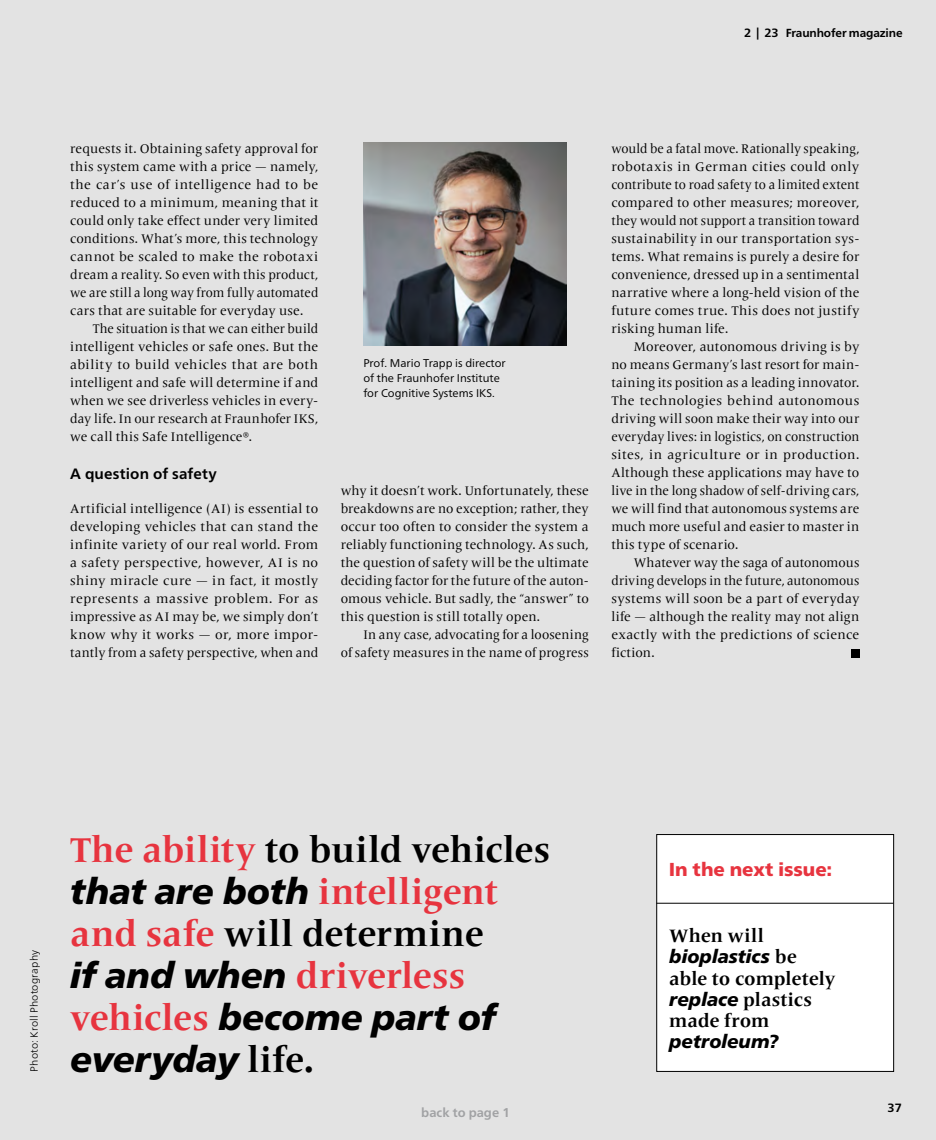
<style>
.page{position:relative;width:936px;height:1140px;background:#fff}
.page>*{position:absolute;margin:0;border:0;box-sizing:border-box;transform-origin:0 0}
.t1{font:italic 900 36px/42px "Frutiger Neue LT Pro";color:#000}
.t2{font:700 36px/42px "Frutiger Serif LT Pro";letter-spacing:.005em;color:#e7343f}
.t3{font:700 36px "Frutiger Serif LT Pro";letter-spacing:-.01em;color:#000}
.t4{font:700 18.75px/21px "Frutiger Serif LT Pro";letter-spacing:-.005em;color:#000}
.t5{font:italic 900 18.75px "Frutiger Neue LT Pro";letter-spacing:.005em;color:#000}
.t6{font:900 18.75px "Frutiger Neue LT Pro";color:#e7343f}
.t7{font:700 18.75px "Frutiger Serif LT Pro";letter-spacing:.015em;color:#000}
.t8{font:700 15px "Frutiger Neue LT Pro";letter-spacing:.01em;color:#000}
.t9{font:13.05px/18px "Frutiger Serif LT Pro";letter-spacing:.015em;color:#000;text-align:justify}
.t10{font:13.05px/18px "Frutiger Serif LT Pro";letter-spacing:.015em;color:#000;text-align:justify;scale:.96 1}
.t11{font:700 12.75px "Frutiger Neue LT Pro";color:#a1a2a4}
.t12{font:700 12px "Frutiger Neue LT Pro";color:#000}
.t13{font:700 11.7px "Frutiger Neue LT Pro";letter-spacing:-.01em;color:#000}
.t14{font:11.25px/15px "Frutiger Neue LT Pro";color:#000}
.t15{font:300 10.5px "Frutiger Neue LT Pro";letter-spacing:.015em;color:#000}
.s1{font-size:12px}
.s2{color:#e7343f}
.s3{font-family:"Frutiger Serif LT Pro";font-weight:700;font-style:normal;color:#e7343f}
.s4{color:#000}
.s5{font-family:"Frutiger Neue LT Pro";font-weight:900;font-style:italic;color:#000}
.s6{font-family:"Frutiger Serif LT Pro";font-weight:700;font-style:normal}
.s7{font-family:"Frutiger Neue LT Pro";font-weight:900;font-style:italic}
</style>
<div class="page">
<div style="left:0;top:0;width:935px;height:1140px;background:#e3e3e3"></div>
<div style="left:850px;top:649px;width:9px;height:8px;background:#000"></div>
<img style="left:363px;top:142px;width:203px;height:203px">
<div style="left:656px;top:834px;width:237px;height:237px;background:#fff"></div>
<div style="left:656px;top:834px;width:237px;height:237px;border:1px solid #000"></div>
<hr style="left:656px;top:903px;width:237px;height:1px;background:#000">
<p class="t13" style="left:744px;top:26px;width:160px"><span class="s1">2 | 23</span> Fraunhofer magazine</p>
<p class="t9" style="left:70px;top:140px;width:249px">requests it. Obtaining safety approval for this system came with a price — namely, the car’s use of intelligence had to be reduced to a minimum, meaning that it could only take effect under very limited conditions. What’s more, this technology cannot be scaled to make the robotaxi dream a reality. So even with this product, we are still a long way from fully automated cars that are suitable for everyday use.</p>
<p class="t10" style="left:70px;top:320px;width:260px;text-indent:23px">The situation is that we can either build intelligent vehicles or safe ones. But the ability to build vehicles that are both intelligent and safe will determine if and when we see driverless vehicles in every&shy;day life. In our research at Fraunhofer IKS, we call this Safe Intelligence®.</p>
<p class="t8" style="left:70px;top:465px;width:148px">A question of safety</p>
<p class="t9" style="left:70px;top:500px;width:249px">Artificial intelligence (AI) is essential to developing vehicles that can stand the infinite variety of our real world. From a safety perspective, however, AI is no shiny miracle cure — in fact, it mostly represents a massive problem. For as impressive as AI may be, we simply don’t know why it works — or, more impor&shy;tantly from a safety perspective, when and</p>
<p class="t14" style="left:363px;top:355px;width:144px">Prof. Mario Trapp is director of the Fraunhofer Institute for Cognitive Systems IKS.</p>
<p class="t9" style="left:341px;top:482px;width:249px">why it doesn’t work. Unfortunately, these breakdowns are no exception; rather, they occur too often to consider the system a reliably functioning technology. As such, the question of safety will be the ultimate deciding factor for the future of the auton&shy;omous vehicle. But sadly, the “answer” to this question is still totally open.</p>
<p class="t9" style="left:341px;top:626px;width:249px;text-align:right">In any case, advocating for a loosening<br>of safety measures in the name of progress</p>
<p class="t10" style="left:611px;top:140px;width:260px">would be a fatal move. Rationally speaking, robotaxis in German cities could only contribute to road safety to a limited extent compared to other measures; moreover, they would not support a transition toward sustainability in our transportation sys&shy;tems. What remains is purely a desire for convenience, dressed up in a sentimental narrative where a long-held vision of the future comes true. This does not justify risking human life.</p>
<p class="t9" style="left:611px;top:338px;width:249px;text-indent:23px">Moreover, autonomous driving is by no means Germany’s last resort for main&shy;taining its position as a leading innovator.<br>The technologies behind autonomous driving will soon make their way into our everyday lives: in logistics, on construction sites, in agriculture or in production.<br>Although these applications may have to live in the long shadow of self-driving cars, we will find that autonomous systems are much more useful and easier to master in this type of scenario.</p>
<p class="t9" style="left:611px;top:554px;width:249px;text-indent:23px">Whatever way the saga of autonomous driving develops in the future, autonomous systems will soon be a part of everyday life — although the reality may not align exactly with the predictions of science fiction.</p>
<p class="t15" style="left:28px;top:1071px;width:123px;rotate:-90deg">Photo: Kroll Photography</p>
<p class="t15" style="left:30px;top:1071px;width:31px;rotate:-90deg">Fotos:</p>
<h1 class="t3" style="left:70px;top:828px;width:481px"><span class="s2">The ability</span> to build vehicles</h1>
<h1 class="t1" style="left:70px;top:869px;width:429px">that are both <span class="s3">intelligent</span></h1>
<h1 class="t2" style="left:70px;top:913px;width:415px">and safe <span class="s4">will determine </span><span class="s5">if and when</span> driverless</h1>
<h1 class="t1" style="left:70px;top:995px;width:427px"><span class="s3">vehicles</span> become part of everyday <span class="s6">life.</span></h1>
<p class="t11" style="left:421px;top:1105px;width:90px">back to page 1</p>
<h2 class="t6" style="left:669px;top:858px;width:164px">In the next issue:</h2>
<h2 class="t7" style="left:669px;top:925px;width:96px">When will</h2>
<h2 class="t5" style="left:669px;top:945px;width:129px">bioplastics <span class="s6">be</span></h2>
<h2 class="t4" style="left:669px;top:967px;width:168px">able to completely <span class="s7">replace</span> plastics made from</h2>
<h2 class="t5" style="left:669px;top:1029px;width:111px">petroleum?</h2>
<p class="t12" style="left:887px;top:1101px;width:16px">37</p>
</div>
